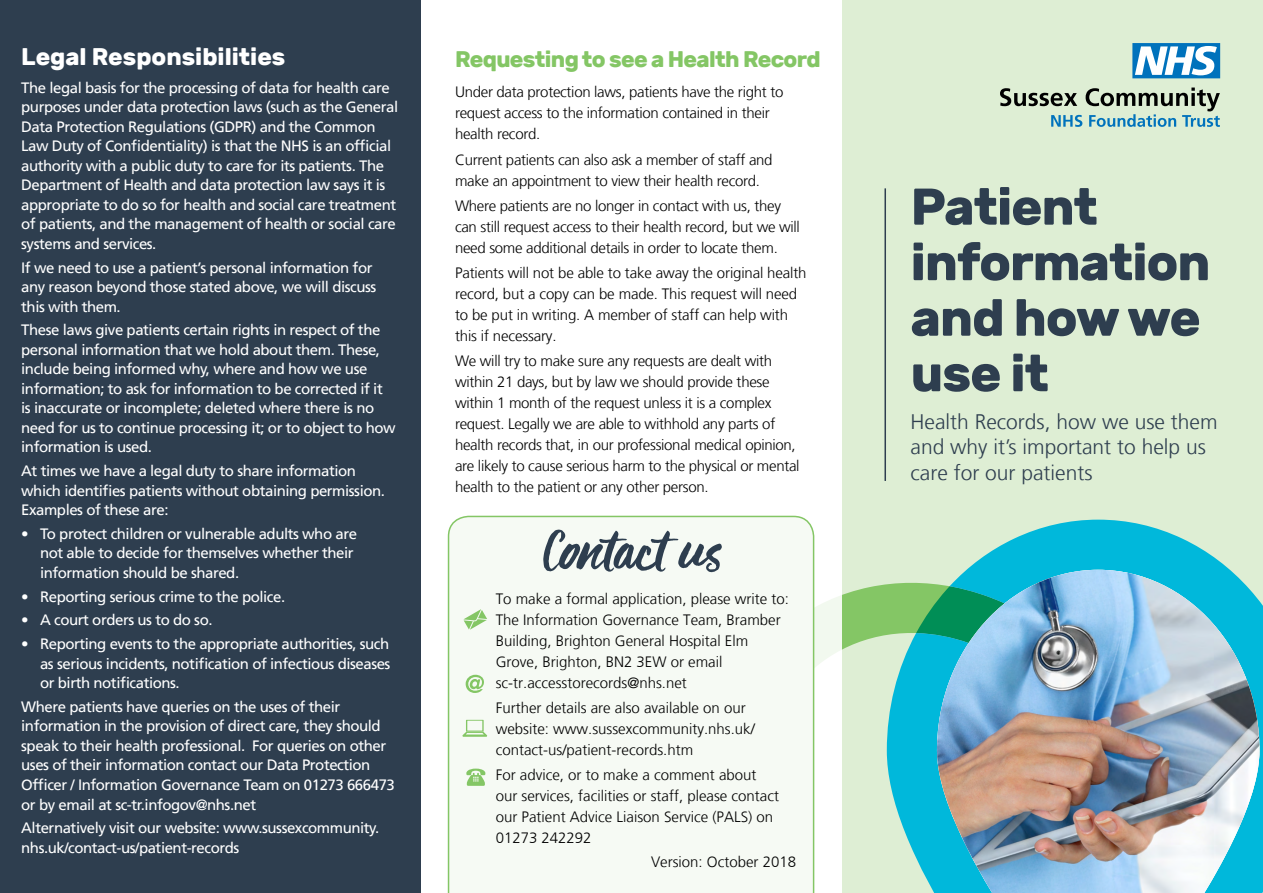
<style>
.page{position:relative;width:1263px;height:893px;background:#fff}
.page>*{position:absolute;margin:0;border:0;box-sizing:border-box;transform-origin:0 0}
.t1{font:64.95px "Viva Beautiful B";color:#2e3e4f}
.t2{font:700 51.6px/55.5px "Rubik";letter-spacing:-.02em;color:#2e3e4f}
.t3{font:700 24px "Rubik";color:#fff}
.t4{font:700 22.5px "Rubik";letter-spacing:-.03em;color:#84c665}
.t5{font:300 21px/25.2px "Frutiger LT";color:#2e3e4f}
.t6{font:15px/19.5px "Frutiger LT";letter-spacing:-.03em;color:#fff}
.t7{font:300 15px/21px "Frutiger LT";letter-spacing:-.02em;color:#000}
.t8{font:300 15px/21px "Frutiger LT";color:#000}
</style>
<div class="page">
<div style="left:0;top:0;width:421px;height:893px;background:#2e3e4f"></div>
<div style="left:842px;top:0;width:421px;height:893px;background:#deeed4"></div>
<svg style="left:842px;top:584px;width:45px;height:173px"></svg>
<svg style="left:887px;top:520px;width:376px;height:373px"></svg>
<svg style="left:916px;top:586px;width:21px;height:307px;background:#17b9c7"></svg>
<img style="left:937px;top:570px;width:322px;height:323px">
<hr style="left:884px;top:188px;width:2px;height:293px;background:#2e3e4f">
<div style="left:448px;top:516px;width:366px;height:377px;background:#f6faf4"></div>
<svg style="left:466px;top:769px;width:19px;height:17px"></svg>
<svg style="left:462px;top:720px;width:25px;height:17px"></svg>
<svg style="left:466px;top:675px;width:18px;height:18px"></svg>
<svg style="left:463px;top:609px;width:24px;height:21px"></svg>
<svg style="left:1000px;top:88px;width:220px;height:39px"></svg>
<svg style="left:1132px;top:43px;width:88px;height:35px;background:#77b4db"></svg>
<h3 class="t3" style="left:21px;top:43px;width:266px">Legal Responsibilities</h3>
<p class="t6" style="left:21px;top:78px;width:378px">The legal basis for the processing of data for health care purposes under data protection laws (such as the General Data Protection Regulations (GDPR) and the Common Law Duty of Confidentiality) is that the NHS is an official authority with a public duty to care for its patients. The Department of Health and data protection law says it is appropriate to do so for health and social care treatment of patients, and the management of health or social care systems and services.</p>
<p class="t6" style="left:21px;top:258px;width:357px">If we need to use a patient’s personal information for any reason beyond those stated above, we will discuss this with them.</p>
<p class="t6" style="left:21px;top:321px;width:376px">These laws give patients certain rights in respect of the personal information that we hold about them. These, include being informed why, where and how we use information; to ask for information to be corrected if it is inaccurate or incomplete; deleted where there is no need for us to continue processing it; or to object to how information is used.</p>
<p class="t6" style="left:21px;top:461px;width:365px">At times we have a legal duty to share information which identifies patients without obtaining permission.<br>Examples of these are:</p>
<p class="t6" style="left:40px;top:524px;width:318px;text-indent:-19px">• To protect children or vulnerable adults who are not able to decide for themselves whether their information should be shared.</p>
<p class="t6" style="left:21px;top:587px;width:265px">• Reporting serious crime to the police.</p>
<p class="t6" style="left:21px;top:611px;width:193px">• A court orders us to do so.</p>
<p class="t6" style="left:40px;top:634px;width:352px;text-align:justify;text-indent:-19px">• Reporting events to the appropriate authorities, such as serious incidents, notification of infectious diseases or birth notifications.</p>
<p class="t6" style="left:21px;top:697px;width:375px">Where patients have queries on the uses of their information in the provision of direct care, they should speak to their health professional. For queries on other uses of their information contact our Data Protection Officer / Information Governance Team on 01273 666473 or by email at sc-tr.infogov@nhs.net</p>
<p class="t6" style="left:21px;top:818px;width:360px">Alternatively visit our website: www.sussexcommunity. nhs.uk/contact-us/patient-records</p>
<h3 class="t4" style="left:455px;top:46px;width:367px">Requesting to see a Health Record</h3>
<p class="t7" style="left:455px;top:82px;width:330px">Under data protection laws, patients have the right to request access to the information contained in their health record.</p>
<p class="t7" style="left:455px;top:149px;width:319px">Current patients can also ask a member of staff and make an appointment to view their health record.</p>
<p class="t7" style="left:455px;top:195px;width:346px">Where patients are no longer in contact with us, they can still request access to their health record, but we will need some additional details in order to locate them.</p>
<p class="t7" style="left:455px;top:263px;width:353px">Patients will not be able to take away the original health record, but a copy can be made. This request will need to be put in writing. A member of staff can help with this if necessary.</p>
<p class="t7" style="left:455px;top:351px;width:346px">We will try to make sure any requests are dealt with within 21 days, but by law we should provide these within 1 month of the request unless it is a complex request. Legally we are able to withhold any parts of health records that, in our professional medical opinion, are likely to cause serious harm to the physical or mental health to the patient or any other person.</p>
<h1 class="t1" style="left:544px;top:506px;width:179px">Contact us</h1>
<p class="t8" style="left:496px;top:588px;width:295px">To make a formal application, please write to:<br>The Information Governance Team, Bramber Building, Brighton General Hospital Elm Grove, Brighton, BN2 3EW or email sc-tr.accesstorecords@nhs.net</p>
<p class="t8" style="left:496px;top:697px;width:261px">Further details are also available on our website: www.sussexcommunity.nhs.uk/ contact-us/patient-records.htm</p>
<p class="t8" style="left:496px;top:764px;width:285px">For advice, or to make a comment about our services, facilities or staff, please contact our Patient Advice Liaison Service (PALS) on 01273 242292</p>
<p class="t8" style="left:651px;top:852px;width:147px">Version: October 2018</p>
<h2 class="t2" style="left:910px;top:179px;width:301px">Patient information and how we use it</h2>
<h3 class="t5" style="left:910px;top:410px;width:308px">Health Records, how we use them and why it’s important to help us care for our patients</h3>
</div>
